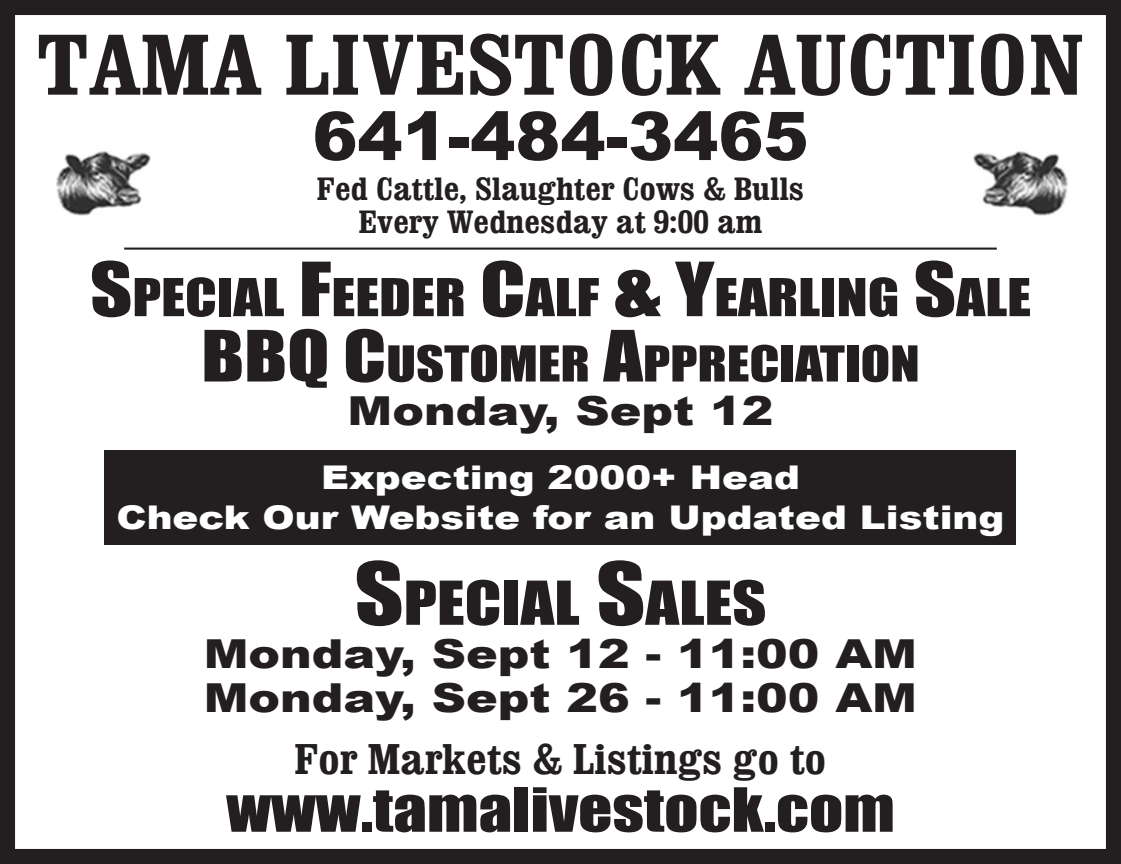
<style>
.page{position:relative;width:1121px;height:864px;background:#fff}
.page>*{position:absolute;margin:0;border:0;box-sizing:border-box;transform-origin:0 0}
.t1{font:700 condensed 86.1px "Clarendon";color:#231f20;scale:1.17 1}
.t2{font:900 67.2px "Arial";color:#231f20}
.t3{font:56.4px "Impact";color:#231f20;scale:1.19 1}
.t4{font:55.8px "Impact";color:#231f20;scale:1.19 1}
.t5{font:48.3px "Impact";color:#231f20;scale:1.19 1}
.t6{font:45.6px "Impact";color:#231f20;scale:1.19 1}
.t7{font:700 condensed 43.5px "Clarendon";color:#231f20;scale:1.09 1}
.t8{font:900 39.9px "Arial";color:#231f20;scale:1.19 1}
.t9{font:900 32.7px "Arial";color:#fff;scale:1.19 1}
.t10{font:700 condensed 32.7px "Clarendon";color:#231f20;scale:1.1 1}
.s1{font-size:69px}
.s2{font-size:65.4px}
.s3{font-size:79.8px}
</style>
<div class="page">
<div style="left:0;top:0;width:1120px;height:864px;border:15px solid #231f20"></div>
<div style="left:105px;top:450px;width:911px;height:95px;background:#231f20"></div>
<hr style="left:124px;top:248px;width:872px;height:2px;background:#231f20">
<img style="left:56px;top:151px;width:95px;height:65px">
<img style="left:973px;top:151px;width:95px;height:65px">
<p class="t1" style="left:37px;top:12px;width:896px">TAMA LIVESTOCK AUCTION</p>
<p class="t2" style="left:312px;top:87px;width:497px">641-484-3465</p>
<p class="t10" style="left:317px;top:169px;width:444px">Fed Cattle, Slaughter Cows &amp; Bulls</p>
<p class="t10" style="left:358px;top:201px;width:368px">Every Wednesday at 9:00 am</p>
<p class="t5" style="left:90px;top:260px;width:792px"><span class="s1">S</span>PECIAL <span class="s1">F</span>EEDER <span class="s1">C</span>ALF <span class="s1">&amp; Y</span>EARLING <span class="s1">S</span>ALE</p>
<p class="t6" style="left:201px;top:328px;width:605px"><span class="s2">BBQ C</span>USTOMER <span class="s2">A</span>PPRECIATION</p>
<p class="t8" style="left:347px;top:382px;width:359px">Monday, Sept 12</p>
<p class="t9" style="left:321px;top:453px;width:404px">Expecting 2000+ Head</p>
<p class="t9" style="left:116px;top:493px;width:747px">Check Our Website for an Updated Listing</p>
<p class="t4" style="left:354px;top:560px;width:345px"><span class="s3">S</span>PECIAL <span class="s3">S</span>ALES</p>
<p class="t8" style="left:204px;top:625px;width:601px">Monday, Sept 12 - 11:00 AM</p>
<p class="t8" style="left:204px;top:669px;width:601px">Monday, Sept 26 - 11:00 AM</p>
<p class="t7" style="left:294px;top:732px;width:489px">For Markets &amp; Listings go to</p>
<p class="t3" style="left:226px;top:766px;width:563px">www.tamalivestock.com</p>
</div>
